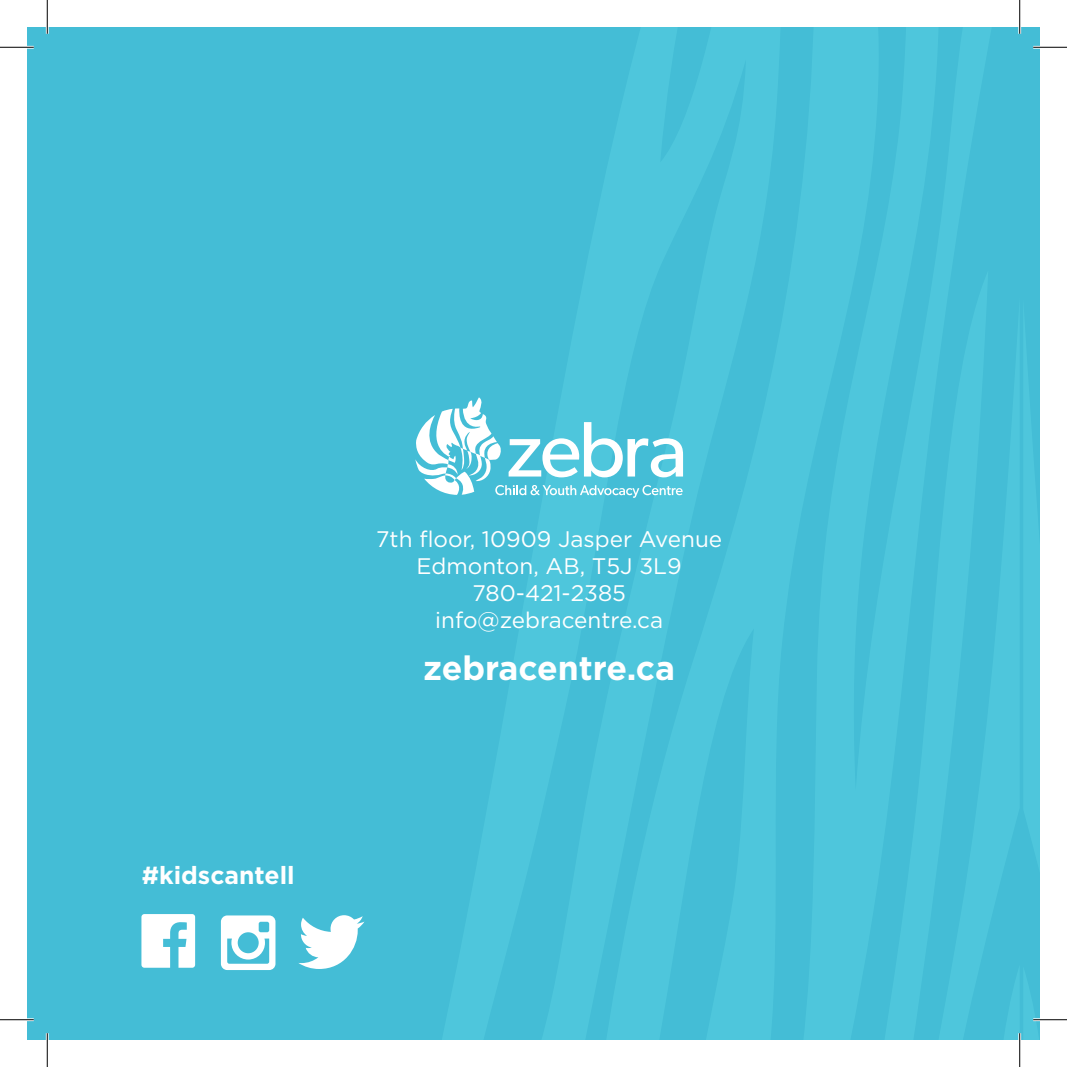
<style>
.page{position:relative;width:1067px;height:1067px;background:#fff}
.page>*{position:absolute;margin:0;border:0;box-sizing:border-box;transform-origin:0 0}
.t1{font:700 33.75px "Gotham HTF";color:#fff}
.t2{font:700 24.75px "Gotham HTF";color:#fff}
.t3{font:22.5px/27px "Gotham HTF";color:#fff;text-align:center}
</style>
<div class="page">
<div style="left:27px;top:27px;width:1013px;height:1012px;background:#44bdd6"></div>
<svg style="left:141px;top:914px;width:54px;height:53px"></svg>
<svg style="left:221px;top:915px;width:54px;height:55px"></svg>
<svg style="left:298px;top:915px;width:66px;height:54px"></svg>
<svg style="left:415px;top:397px;width:268px;height:101px"></svg>
<hr style="left:0;top:46px;width:34px;height:3px;background:#fff">
<hr style="left:1033px;top:46px;width:33px;height:3px;background:#fff">
<hr style="left:0;top:1018px;width:34px;height:3px;background:#fff">
<hr style="left:1033px;top:1018px;width:33px;height:3px;background:#fff">
<hr style="left:46px;top:0;width:3px;height:34px;background:#fff">
<hr style="left:46px;top:1033px;width:3px;height:33px;background:#fff">
<hr style="left:1018px;top:0;width:3px;height:34px;background:#fff">
<hr style="left:1018px;top:1033px;width:3px;height:33px;background:#fff">
<hr style="left:0;top:47px;width:34px;height:1px;background:#000">
<hr style="left:1033px;top:47px;width:33px;height:1px;background:#000">
<hr style="left:0;top:1019px;width:34px;height:1px;background:#000">
<hr style="left:1033px;top:1019px;width:33px;height:1px;background:#000">
<hr style="left:47px;top:0;width:1px;height:34px;background:#000">
<hr style="left:47px;top:1033px;width:1px;height:33px;background:#000">
<hr style="left:1019px;top:0;width:1px;height:34px;background:#000">
<hr style="left:1019px;top:1033px;width:1px;height:33px;background:#000">
<p class="t2" style="left:142px;top:860px;width:154px">#kidscantell</p>
<p class="t3" style="left:376px;top:525px;width:347px">7th floor, 10909 Jasper Avenue<br>Edmonton, AB, T5J 3L9<br>780-421-2385 info@zebracentre.ca</p>
<h1 class="t1" style="left:423px;top:648px;width:253px">zebracentre.ca</h1>
</div>
